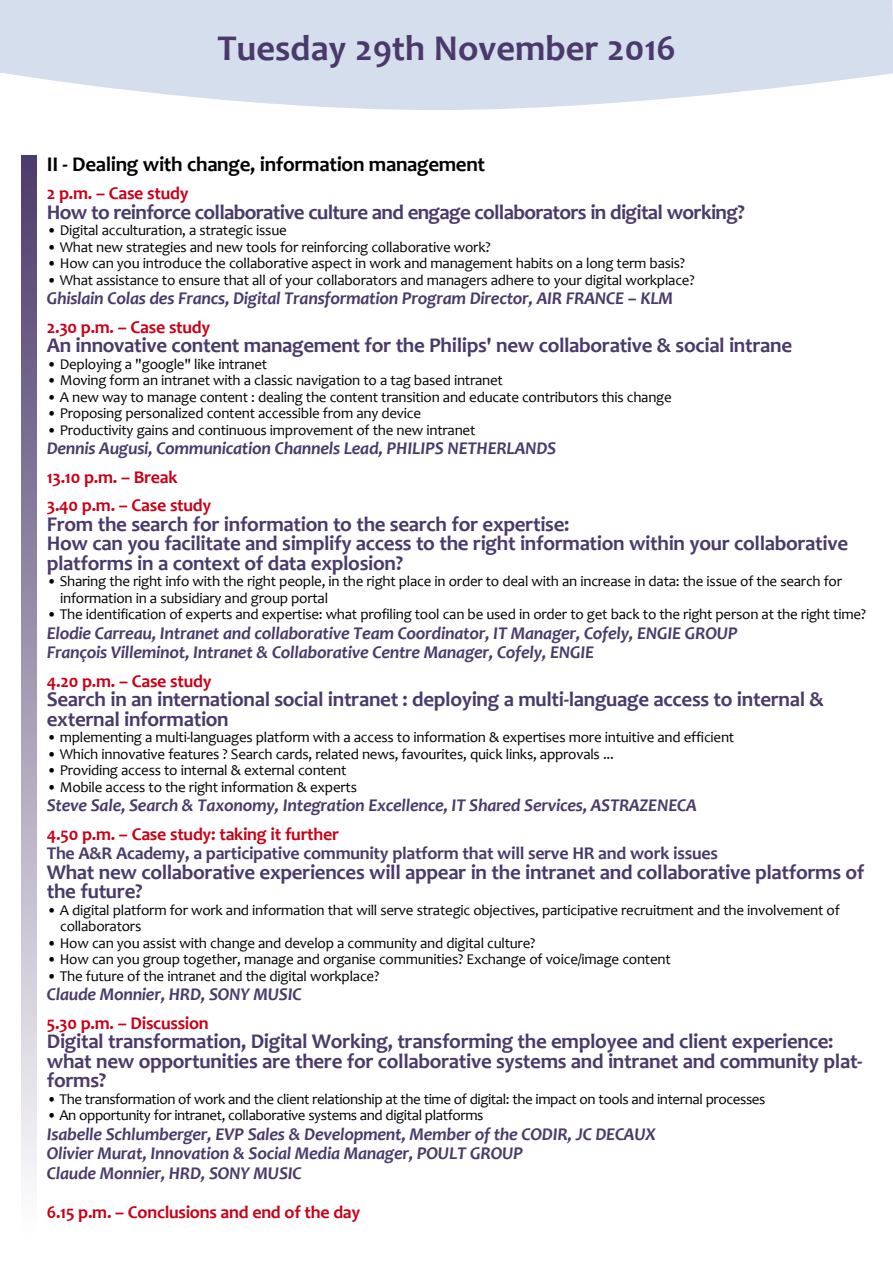
<style>
.page{position:relative;width:893px;height:1263px;background:#fff}
.page>*{position:absolute;margin:0;border:0;box-sizing:border-box;transform-origin:0 0}
.t1{font:700 36.45px "Candara";color:#4a3a6b}
.t2{font:700 21px/19.5px "Candara";letter-spacing:-.015em;color:#4a3a6b}
.t3{font:700 21px "Candara";letter-spacing:-.015em;color:#000}
.t4{font:italic 700 18px/19.5px "Candara";letter-spacing:-.015em;color:#4a3a6b}
.t5{font:700 18px/28.5px "Candara";letter-spacing:-.015em;color:#ca0016}
.t6{font:700 18px "Candara";letter-spacing:-.015em;color:#4a3a6b}
.t7{font:15px/16.5px "Candara";letter-spacing:-.015em;color:#000}
</style>
<div class="page">
<svg style="left:1px;top:0;width:892px;height:110px;fill:#d5deed"></svg>
<svg style="left:21px;top:156px;width:15px;height:1024px"></svg>
<svg style="left:0;top:0;width:1px;height:73px"></svg>
<h1 class="t1" style="left:218px;top:26px;width:460px">Tuesday 29th November 2016</h1>
<h2 class="t3" style="left:47px;top:151px;width:440px">II - Dealing with change, information management</h2>
<p class="t5" style="left:47px;top:179px;width:143px">2 p.m. – Case study</p>
<h2 class="t2" style="left:47px;top:202px;width:699px">How to reinforce collaborative culture and engage collaborators in digital working?</h2>
<p class="t7" style="left:47px;top:222px;width:241px">• Digital acculturation, a strategic issue</p>
<p class="t7" style="left:47px;top:238px;width:445px">• What new strategies and new tools for reinforcing collaborative work?</p>
<p class="t7" style="left:47px;top:255px;width:640px">• How can you introduce the collaborative aspect in work and management habits on a long term basis?</p>
<p class="t7" style="left:47px;top:271px;width:649px">• What assistance to ensure that all of your collaborators and managers adhere to your digital workplace?</p>
<p class="t4" style="left:47px;top:288px;width:628px">Ghislain Colas des Francs, Digital Transformation Program Director, AIR FRANCE – KLM</p>
<p class="t5" style="left:47px;top:312px;width:165px">2.30 p.m. – Case study</p>
<h2 class="t2" style="left:47px;top:335px;width:747px">An innovative content management for the Philips' new collaborative &amp; social intrane</h2>
<p class="t7" style="left:47px;top:355px;width:222px">• Deploying a "google" like intranet</p>
<p class="t7" style="left:47px;top:372px;width:458px">• Moving form an intranet with a classic navigation to a tag based intranet</p>
<p class="t7" style="left:47px;top:388px;width:626px">• A new way to manage content : dealing the content transition and educate contributors this change</p>
<p class="t7" style="left:47px;top:405px;width:376px">• Proposing personalized content accessible from any device</p>
<p class="t7" style="left:47px;top:421px;width:430px">• Productivity gains and continuous improvement of the new intranet</p>
<p class="t4" style="left:47px;top:438px;width:511px">Dennis Augusi, Communication Channels Lead, PHILIPS NETHERLANDS</p>
<p class="t5" style="left:47px;top:462px;width:166px">13.10 p.m. – Break<br>3.40 p.m. – Case study</p>
<h2 class="t2" style="left:47px;top:514px;width:803px">From the search for information to the search for expertise:<br>How can you facilitate and simplify access to the right information within your collaborative platforms in a context of data explosion?</h2>
<p class="t7" style="left:60px;top:573px;width:783px;text-indent:-13px">• Sharing the right info with the right people, in the right place in order to deal with an increase in data: the issue of the search for information in a subsidiary and group portal</p>
<p class="t7" style="left:47px;top:606px;width:821px">• The identification of experts and expertise: what profiling tool can be used in order to get back to the right person at the right time?</p>
<p class="t4" style="left:47px;top:623px;width:692px">Elodie Carreau, Intranet and collaborative Team Coordinator, IT Manager, Cofely, ENGIE GROUP<br>François Villeminot, Intranet &amp; Collaborative Centre Manager, Cofely, ENGIE</p>
<p class="t5" style="left:47px;top:666px;width:166px">4.20 p.m. – Case study</p>
<h2 class="t2" style="left:47px;top:689px;width:778px">Search in an international social intranet : deploying a multi-language access to internal &amp; external information</h2>
<p class="t7" style="left:47px;top:729px;width:689px">• mplementing a multi-languages platform with a access to information &amp; expertises more intuitive and efficient</p>
<p class="t7" style="left:47px;top:745px;width:568px">• Which innovative features ? Search cards, related news, favourites, quick links, approvals ...</p>
<p class="t7" style="left:47px;top:762px;width:301px">• Providing access to internal &amp; external content</p>
<p class="t7" style="left:47px;top:778px;width:312px">• Mobile access to the right information &amp; experts</p>
<p class="t4" style="left:47px;top:795px;width:651px">Steve Sale, Search &amp; Taxonomy, Integration Excellence, IT Shared Services, ASTRAZENECA</p>
<p class="t5" style="left:47px;top:819px;width:294px">4.50 p.m. – Case study: taking it further</p>
<p class="t6" style="left:47px;top:842px;width:673px">The A&amp;R Academy, a participative community platform that will serve HR and work issues</p>
<h2 class="t2" style="left:47px;top:862px;width:819px">What new collaborative experiences will appear in the intranet and collaborative platforms of the future?</h2>
<p class="t7" style="left:60px;top:901px;width:781px;text-indent:-13px">• A digital platform for work and information that will serve strategic objectives, participative recruitment and the involvement of collaborators</p>
<p class="t7" style="left:47px;top:934px;width:490px">• How can you assist with change and develop a community and digital culture?</p>
<p class="t7" style="left:47px;top:951px;width:625px">• How can you group together, manage and organise communities? Exchange of voice/image content</p>
<p class="t7" style="left:47px;top:967px;width:334px">• The future of the intranet and the digital workplace?</p>
<p class="t4" style="left:47px;top:984px;width:256px">Claude Monnier, HRD, SONY MUSIC</p>
<p class="t5" style="left:47px;top:1008px;width:164px">5.30 p.m. – Discussion</p>
<h2 class="t2" style="left:47px;top:1031px;width:817px">Digital transformation, Digital Working, transforming the employee and client experience: what new opportunities are there for collaborative systems and intranet and community plat&shy;forms?</h2>
<p class="t7" style="left:47px;top:1090px;width:720px">• The transformation of work and the client relationship at the time of digital: the impact on tools and internal processes</p>
<p class="t7" style="left:47px;top:1107px;width:438px">• An opportunity for intranet, collaborative systems and digital platforms</p>
<p class="t4" style="left:47px;top:1124px;width:611px">Isabelle Schlumberger, EVP Sales &amp; Development, Member of the CODIR, JC DECAUX<br>Olivier Murat, Innovation &amp; Social Media Manager, POULT GROUP<br>Claude Monnier, HRD, SONY MUSIC</p>
<p class="t5" style="left:47px;top:1197px;width:315px">6.15 p.m. – Conclusions and end of the day</p>
</div>
